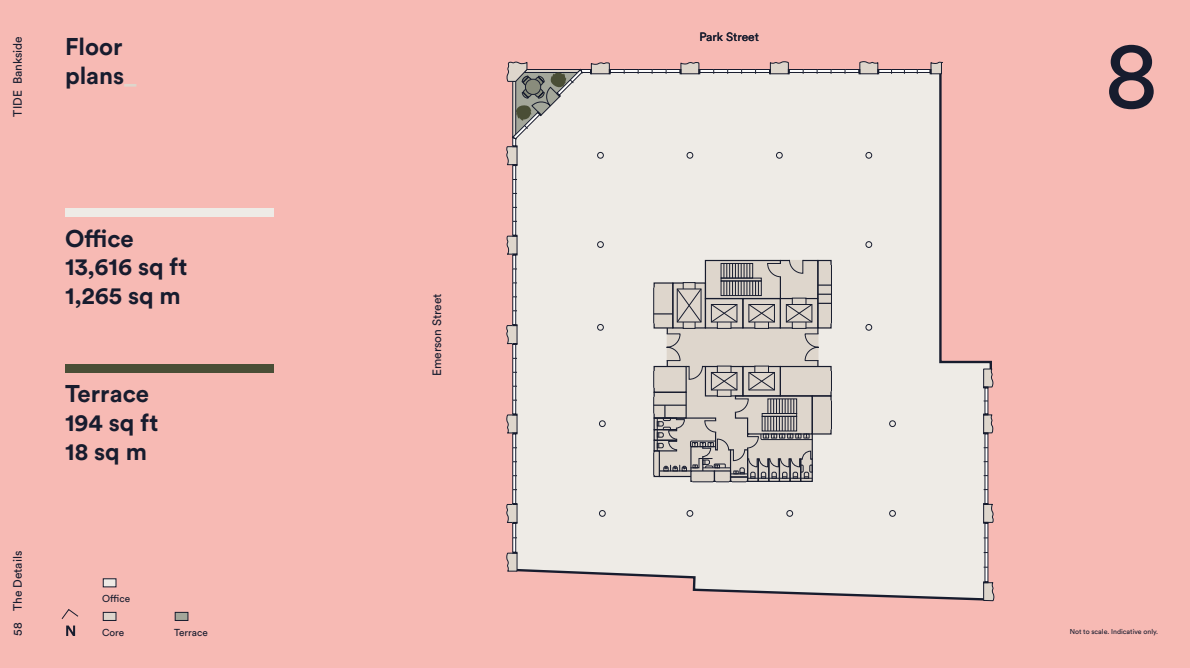
<style>
.page{position:relative;width:1190px;height:668px;background:#fff}
.page>*{position:absolute;margin:0;border:0;box-sizing:border-box;transform-origin:0 0}
.t1{font:95px "Circular";color:#171c2e}
.t2{font:700 24px/28.8px "Circular Std";color:#171c2e}
.t3{font:12px "Circular Std";color:#171c2e}
.t4{font:10px "Circular Std";color:#171c2e}
.t5{font:7px "Circular Std";color:#171c2e}
.s1{color:#ded6cc}
</style>
<div class="page">
<div style="left:36px;top:0;width:1154px;height:668px;background:#f7bab4"></div>
<div style="left:0;top:0;width:36px;height:668px;background:#f7bab4"></div>
<div style="left:65px;top:209px;width:209px;height:8px;background:#eeebe6"></div>
<div style="left:65px;top:364px;width:209px;height:9px;background:#4a4e36"></div>
<div style="left:516px;top:73px;width:473px;height:479px;background:#eeebe6"></div>
<svg style="left:653px;top:259px;width:179px;height:224px;background:#bfbab5"></svg>
<div style="left:513px;top:523px;width:3px;height:29px;border:1px solid #171c2e"></div>
<div style="left:513px;top:434px;width:3px;height:70px;border:1px solid #171c2e"></div>
<svg style="left:507px;top:503px;width:10px;height:20px"></svg>
<div style="left:513px;top:344px;width:3px;height:70px;border:1px solid #171c2e"></div>
<svg style="left:507px;top:414px;width:10px;height:20px"></svg>
<div style="left:513px;top:255px;width:3px;height:70px;border:1px solid #171c2e"></div>
<svg style="left:507px;top:325px;width:10px;height:20px"></svg>
<div style="left:513px;top:165px;width:3px;height:70px;border:1px solid #171c2e"></div>
<svg style="left:507px;top:235px;width:10px;height:20px"></svg>
<div style="left:610px;top:69px;width:70px;height:4px;border:1px solid #171c2e"></div>
<div style="left:700px;top:69px;width:70px;height:4px;border:1px solid #171c2e"></div>
<svg style="left:680px;top:62px;width:20px;height:12px"></svg>
<div style="left:789px;top:69px;width:70px;height:4px;border:1px solid #171c2e"></div>
<svg style="left:769px;top:61px;width:20px;height:13px"></svg>
<div style="left:879px;top:69px;width:51px;height:4px;border:1px solid #171c2e"></div>
<svg style="left:859px;top:61px;width:20px;height:13px"></svg>
<svg style="left:506px;top:552px;width:488px;height:50px"></svg>
<svg style="left:983px;top:503px;width:10px;height:20px"></svg>
<svg style="left:930px;top:62px;width:63px;height:326px"></svg>
<svg style="left:983px;top:414px;width:10px;height:20px"></svg>
<svg style="left:599px;top:510px;width:6px;height:6px"></svg>
<svg style="left:599px;top:421px;width:6px;height:6px"></svg>
<div style="left:597px;top:324px;width:7px;height:6px;border:1px solid #171c2e;border-radius:50%"></div>
<div style="left:597px;top:242px;width:7px;height:6px;border:1px solid #171c2e;border-radius:50%"></div>
<svg style="left:866px;top:324px;width:6px;height:6px"></svg>
<svg style="left:866px;top:242px;width:6px;height:6px"></svg>
<svg style="left:687px;top:152px;width:6px;height:6px"></svg>
<svg style="left:687px;top:510px;width:6px;height:6px"></svg>
<svg style="left:787px;top:510px;width:6px;height:6px"></svg>
<div style="left:889px;top:510px;width:7px;height:6px;border:1px solid #171c2e;border-radius:50%"></div>
<div style="left:889px;top:421px;width:7px;height:6px;border:1px solid #171c2e;border-radius:50%"></div>
<svg style="left:776px;top:152px;width:6px;height:6px"></svg>
<svg style="left:866px;top:152px;width:6px;height:6px"></svg>
<svg style="left:507px;top:62px;width:103px;height:104px;background:#ccc6c1"></svg>
<svg style="left:66px;top:626px;width:9px;height:10px"></svg>
<svg style="left:61px;top:609px;width:18px;height:10px"></svg>
<div style="left:103px;top:612px;width:13px;height:9px;background:#ded5cc;border:1px solid #171c2e"></div>
<div style="left:103px;top:579px;width:13px;height:8px;background:#eeeae5"></div>
<div style="left:175px;top:612px;width:13px;height:9px;background:#a4a69a;border:1px solid #171c2e"></div>
<p class="t3" style="left:10px;top:117px;width:82px;rotate:-90deg">TIDE Bankside</p>
<p class="t3" style="left:699px;top:29px;width:61px">Park Street</p>
<p class="t2" style="left:65px;top:32px;width:73px">Floor plans<span class="s1">_</span></p>
<h1 class="t1" style="left:1105px;top:17px;width:55px">8</h1>
<p class="t3" style="left:10px;top:611px;width:62px;rotate:-90deg">The Details</p>
<p class="t3" style="left:10px;top:636px;width:15px;rotate:-90deg">58</p>
<p class="t2" style="left:65px;top:223px;width:124px">Office<br>13,616 sq ft<br>1,265 sq m</p>
<p class="t2" style="left:65px;top:379px;width:95px">Terrace<br>194 sq ft<br>18 sq m</p>
<p class="t4" style="left:102px;top:593px;width:29px">Office</p>
<p class="t3" style="left:430px;top:376px;width:84px;rotate:-90deg">Emerson Street</p>
<p class="t4" style="left:102px;top:626px;width:24px">Core</p>
<p class="t5" style="left:1070px;top:627px;width:90px">Not to scale. Indicative only.</p>
<p class="t4" style="left:174px;top:626px;width:35px">Terrace</p>
</div>
